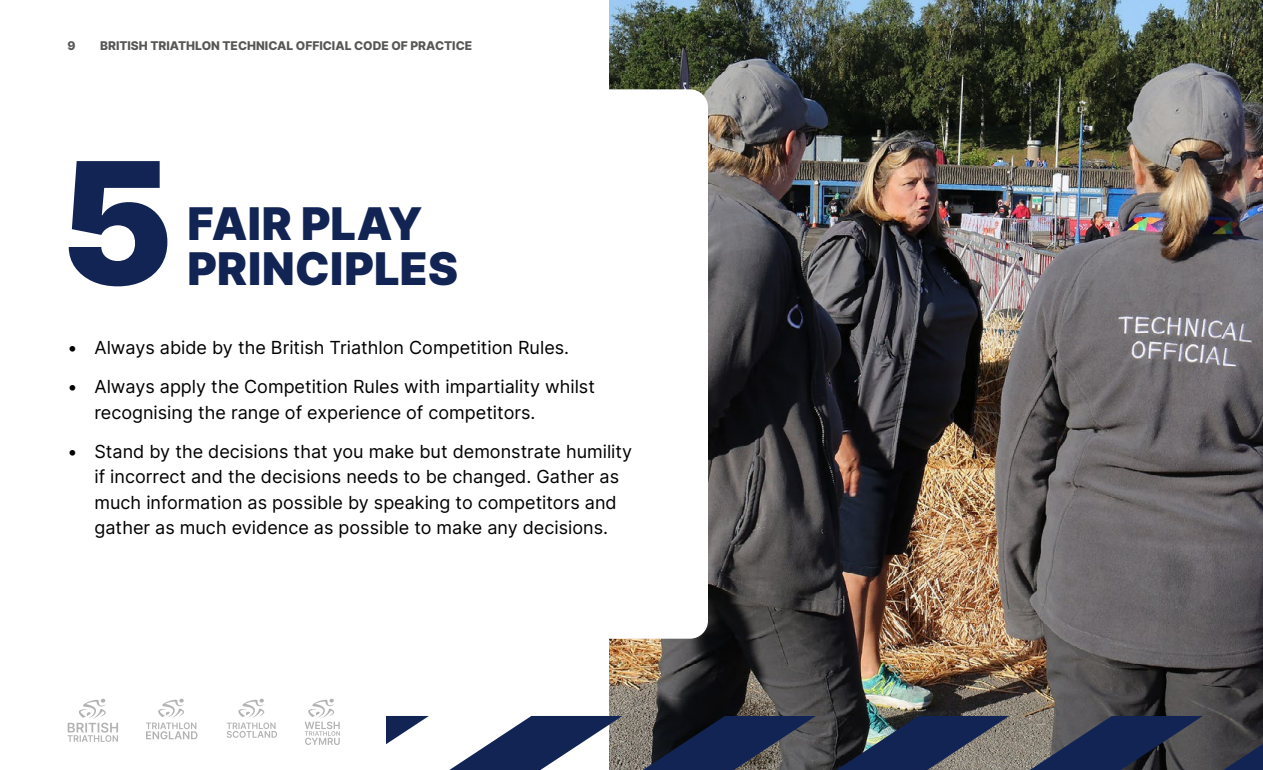
<style>
.page{position:relative;width:1263px;height:770px;background:#fff}
.page>*{position:absolute;margin:0;border:0;box-sizing:border-box;transform-origin:0 0}
.t1{font:900 169.8px "Inter";color:#122454}
.t2{font:900 45px/45px "Inter";letter-spacing:.005em;color:#122454}
.t3{font:18px/25.5px "Inter";color:#000}
.t4{font:800 12px "Inter";color:#575756}
</style>
<div class="page">
<img style="left:609px;top:0;width:654px;height:698px">
<div style="left:61px;top:89px;width:647px;height:549px;background:#fff;border-radius:18px"></div>
<svg style="left:67px;top:698px;width:1196px;height:72px"></svg>
<p class="t4" style="left:68px;top:37px;width:10px">9</p>
<p class="t4" style="left:100px;top:37px;width:374px">BRITISH TRIATHLON TECHNICAL OFFICIAL CODE OF PRACTICE</p>
<h1 class="t1" style="left:60px;top:99px;width:115px">5</h1>
<h2 class="t2" style="left:188px;top:200px;width:272px">FAIR PLAY<br>PRINCIPLES</h2>
<p class="t3" style="left:68px;top:334px;width:503px">• Always abide by the British Triathlon Competition Rules.</p>
<p class="t3" style="left:94px;top:373px;width:502px;text-indent:-27px">• Always apply the Competition Rules with impartiality whilst recognising the range of experience of competitors.</p>
<p class="t3" style="left:94px;top:438px;width:539px;text-indent:-27px">• Stand by the decisions that you make but demonstrate humility if incorrect and the decisions needs to be changed. Gather as much information as possible by speaking to competitors and gather as much evidence as possible to make any decisions.</p>
</div>
